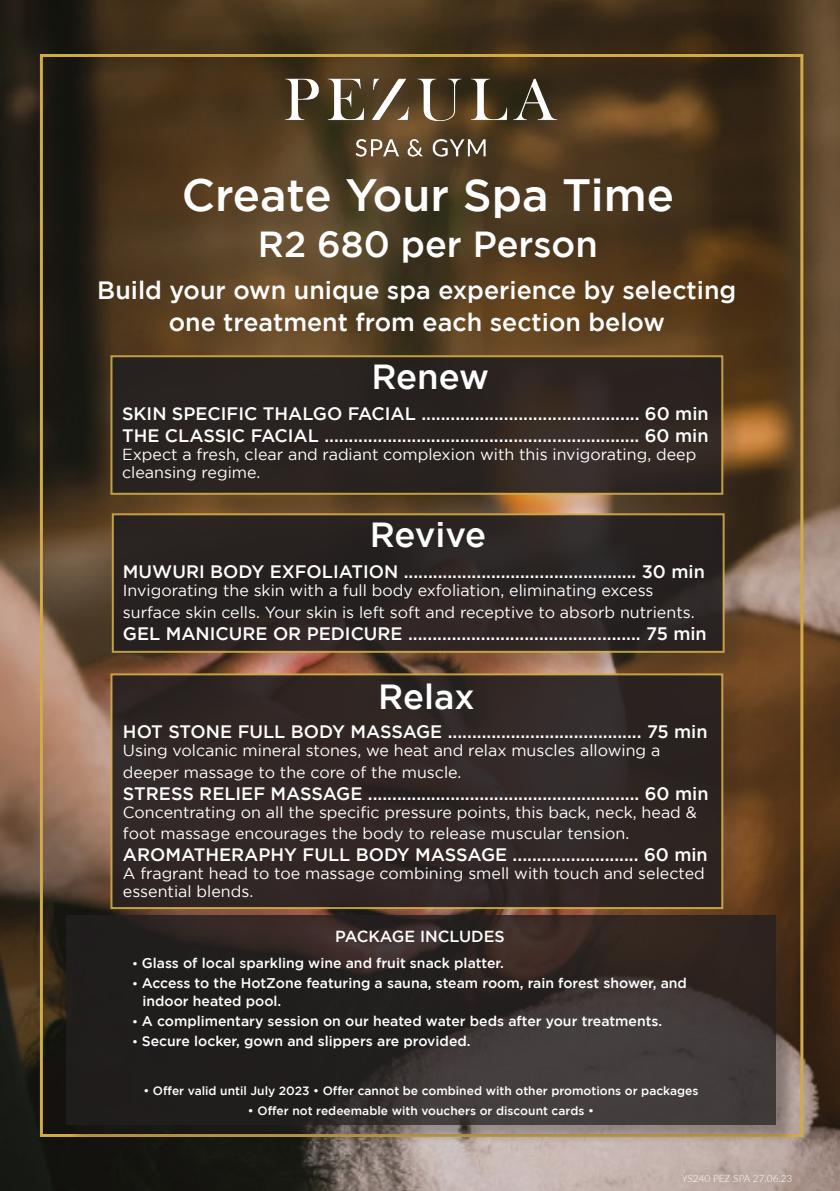
<style>
.page{position:relative;width:840px;height:1191px;background:#fff}
.page>*{position:absolute;margin:0;border:0;box-sizing:border-box;transform-origin:0 0}
.t1{font:500 45.2px "Gotham";color:#fff}
.t2{font:500 36.2px "Gotham";color:#fff}
.t3{font:500 34.8px "Gotham";color:#fff}
.t4{font:500 25px/32px "Gotham";color:#fff;text-align:center}
.t5{font:500 18px "Gotham";color:#fff}
.t6{font:16px/21.6px "Gotham";color:#fff}
.t7{font:500 16px "Gotham";color:#fff}
.t8{font:500 14px "Gotham";color:#fff}
.t9{font:500 12px "Gotham";color:#fff}
.t10{font:300 10px "Lato";color:#fff}
.s1{font-size:12px}
</style>
<div class="page">
<img style="left:0;top:0;width:839px;height:1191px">
<img style="left:282px;top:73px;width:278px;height:89px">
<div style="left:113px;top:358px;width:634px;height:161px;background:#231f20;opacity:.2"></div>
<div style="left:111px;top:356px;width:610px;height:138px;background:linear-gradient(to right,#272120,#312823)"></div>
<div style="left:110px;top:355px;width:612px;height:140px;border:2px solid #d0ab46"></div>
<div style="left:115px;top:516px;width:633px;height:161px;background:#231f20;opacity:.2"></div>
<div style="left:113px;top:514px;width:610px;height:138px;background:#231f20"></div>
<div style="left:112px;top:513px;width:612px;height:140px;border:2px solid #d0ab46"></div>
<div style="left:113px;top:676px;width:634px;height:257px;background:#231f20;opacity:.2"></div>
<div style="left:111px;top:674px;width:610px;height:234px;background:#322725"></div>
<div style="left:110px;top:673px;width:612px;height:236px;border:2px solid #d0ab46"></div>
<div style="left:68px;top:917px;width:727px;height:227px;background:#231f20;opacity:.4"></div>
<svg style="left:66px;top:915px;width:709px;height:209px;background:#2f2927"></svg>
<p class="t1" style="left:182px;top:169px;width:493px">Create Your Spa Time</p>
<p class="t2" style="left:258px;top:223px;width:341px">R2 680 per Person</p>
<p class="t4" style="left:97px;top:273px;width:640px">Build your own unique spa experience by selecting one treatment from each section below</p>
<p class="t3" style="left:371px;top:357px;width:119px">Renew</p>
<p class="t5" style="left:122px;top:403px;width:587px">SKIN SPECIFIC THALGO FACIAL ............................................. 60 min</p>
<p class="t5" style="left:122px;top:425px;width:587px">THE CLASSIC FACIAL ................................................................. 60 min</p>
<p class="t6" style="left:122px;top:444px;width:575px;line-height:18px">Expect a fresh, clear and radiant complexion with this invigorating, deep cleansing regime.</p>
<p class="t3" style="left:369px;top:515px;width:118px">Revive</p>
<p class="t5" style="left:123px;top:562px;width:583px">MUWURI BODY EXFOLIATION ................................................ 30 min</p>
<p class="t6" style="left:123px;top:579px;width:573px">Invigorating the skin with a full body exfoliation, eliminating excess surface skin cells. Your skin is left soft and receptive to absorb nutrients.</p>
<p class="t5" style="left:123px;top:623px;width:585px">GEL MANICURE OR PEDICURE ................................................ 75 min</p>
<p class="t3" style="left:378px;top:677px;width:98px">Relax</p>
<p class="t5" style="left:123px;top:722px;width:586px">HOT STONE FULL BODY MASSAGE ........................................ 75 min</p>
<p class="t6" style="left:123px;top:739px;width:538px">Using volcanic mineral stones, we heat and relax muscles allowing a deeper massage to the core of the muscle.</p>
<p class="t5" style="left:123px;top:783px;width:586px">STRESS RELIEF MASSAGE ........................................................ 60 min</p>
<p class="t6" style="left:123px;top:801px;width:575px">Concentrating on all the specific pressure points, this back, neck, head &amp; foot massage encourages the body to release muscular tension.</p>
<p class="t5" style="left:123px;top:844px;width:586px">AROMATHERAPHY FULL BODY MASSAGE .......................... 60 min</p>
<p class="t6" style="left:123px;top:864px;width:583px;line-height:18px">A fragrant head to toe massage combining smell with touch and selected essential blends.</p>
<p class="t7" style="left:335px;top:926px;width:171px">PACKAGE INCLUDES</p>
<p class="t8" style="left:132px;top:954px;width:373px"><span class="s1">•</span> Glass of local sparkling wine and fruit snack platter.</p>
<p class="t8" style="left:132px;top:974px;width:556px"><span class="s1">•</span> Access to the HotZone featuring a sauna, steam room, rain forest shower, and</p>
<p class="t8" style="left:142px;top:993px;width:140px">indoor heated pool.</p>
<p class="t8" style="left:132px;top:1013px;width:531px"><span class="s1">•</span> A complimentary session on our heated water beds after your treatments.</p>
<p class="t8" style="left:132px;top:1033px;width:339px"><span class="s1">•</span> Secure locker, gown and slippers are provided.</p>
<p class="t9" style="left:143px;top:1083px;width:556px">• Offer valid until July 2023 • Offer cannot be combined with other promotions or packages</p>
<p class="t9" style="left:248px;top:1103px;width:347px">• Offer not redeemable with vouchers or discount cards •</p>
<p class="t10" style="left:681px;top:1171px;width:112px">YS240 PEZ SPA 27.06.23</p>
</div>
